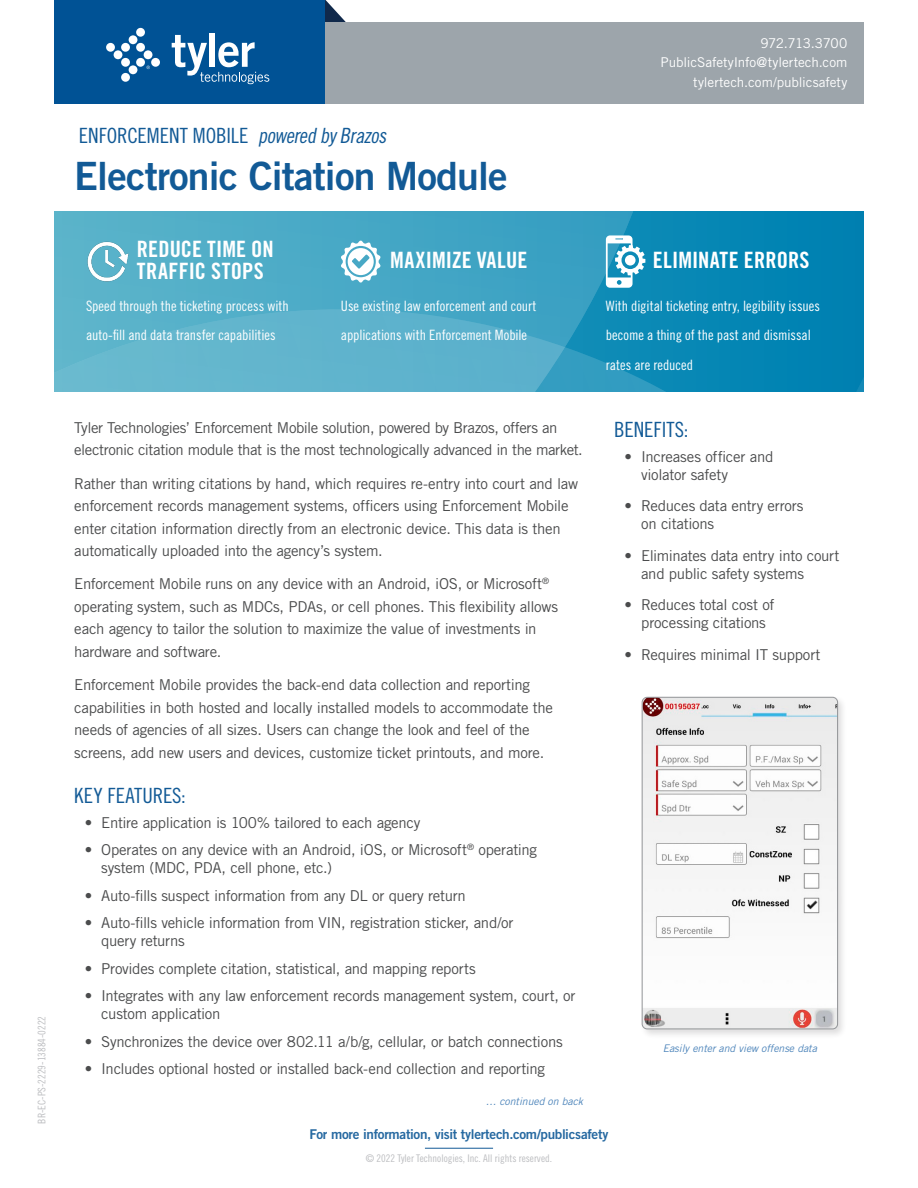
<style>
.page{position:relative;width:918px;height:1188px;background:#fff}
.page>*{position:absolute;margin:0;border:0;box-sizing:border-box;transform-origin:0 0}
.t1{font:39px "Trade Gothic LT Std Bd 2";letter-spacing:-.02em;color:#125a96}
.Feature_Header{font:22.5px/22.5px "Trade Gothic LT Std Bd Cn 20";letter-spacing:.01em;color:#fff}
.Subheader{font:21px "Trade Gothic LT Std Cn 18";color:#125a96}
.Body_Copy{font:15px/22.5px "Trade Gothic LT Std";letter-spacing:-.02em;color:#4b4c4d}
.Feature_Copy{font:14.25px/29.7px "Trade Gothic LT Std Cn 18";letter-spacing:-.005em;color:#fff}
.t2{font:13.5px/19.5px "Trade Gothic LT Std";letter-spacing:-.01em;color:#fff;text-align:right}
.t3{font:13.5px "Trade Gothic LT Std Bd 2";letter-spacing:-.025em;color:#2669a1}
.t4{font:10.5px "Trade Gothic LT Std Cn 18";color:#bcbdc0}
.Credit{font:italic 10.5px "Trade Gothic LT Std";letter-spacing:-.005em;color:#4f86bb}
.Continued{font:italic 10.5px "Trade Gothic LT Std";letter-spacing:-.005em;color:#4f86bb}
.s1{font-style:italic}
</style>
<div class="page">
<svg style="left:325px;top:0;width:21px;height:22px"></svg>
<div style="left:297px;top:22px;width:567px;height:82px;background:#9da5ab"></div>
<div style="left:54px;top:0;width:271px;height:104px;background:#005295"></div>
<div style="left:209px;top:34px;width:6px;height:33px;background:#fff"></div>
<svg style="left:172px;top:35px;width:97px;height:49px"></svg>
<div style="left:106px;top:43px;width:9px;height:9px;background:#fff;border-radius:50%"></div>
<div style="left:114px;top:50px;width:8px;height:9px;background:#fff;border-radius:50%"></div>
<div style="left:121px;top:58px;width:9px;height:9px;background:#fff;border-radius:50%"></div>
<div style="left:121px;top:73px;width:9px;height:9px;background:#fff;border-radius:50%"></div>
<div style="left:129px;top:65px;width:8px;height:9px;background:#fff;border-radius:50%"></div>
<div style="left:136px;top:58px;width:9px;height:9px;background:#fff;border-radius:50%"></div>
<div style="left:121px;top:43px;width:9px;height:9px;background:#fff;border-radius:50%"></div>
<div style="left:129px;top:35px;width:8px;height:9px;background:#fff;border-radius:50%"></div>
<div style="left:136px;top:43px;width:9px;height:9px;background:#fff;border-radius:50%"></div>
<div style="left:144px;top:50px;width:8px;height:9px;background:#fff;border-radius:50%"></div>
<div style="left:151px;top:58px;width:9px;height:9px;background:#fff;border-radius:50%"></div>
<div style="left:136px;top:28px;width:9px;height:9px;background:#fff;border-radius:50%"></div>
<svg style="left:146px;top:66px;width:4px;height:3px"></svg>
<hr style="left:425px;top:1148px;width:68px;height:1px;background:#125a96">
<div style="left:54px;top:212px;width:810px;height:180px;background:#0284b3"></div>
<svg style="left:54px;top:212px;width:612px;height:180px;background:#4aa9c6"></svg>
<img style="left:87px;top:241px;width:42px;height:42px">
<svg style="left:341px;top:240px;width:40px;height:43px;background:#a4d4e2"></svg>
<svg style="left:606px;top:235px;width:39px;height:53px"></svg>
<div style="left:625px;top:255px;width:11px;height:11px;background:#fff;border-radius:50%"></div>
<div style="left:640px;top:695px;width:208px;height:344px;background:#231f20;opacity:.15"></div>
<img style="left:642px;top:697px;width:196px;height:332px">
<div style="left:642px;top:697px;width:196px;height:332px;border:1px solid #939598;border-radius:5px"></div>
<p class="t4" style="left:36px;top:1124px;width:109px;rotate:-90deg">BR-EC-PS-2229-13884-0222</p>
<p class="Subheader" style="left:79px;top:123px;width:313px">ENFORCEMENT MOBILE <span class="s1">powered byBrazos</span></p>
<p class="t1" style="left:74px;top:152px;width:435px">Electronic Citation Module</p>
<p class="t2" style="left:661px;top:33px;width:188px">972.713.3700<br>PublicSafetyInfo@tylertech.com tylertech.com/publicsafety</p>
<p class="Feature_Header" style="left:137px;top:237px;width:138px">REDUCE TIME ON<br>TRAFFIC STOPS</p>
<p class="Feature_Header" style="left:390px;top:248px;width:139px">MAXIMIZE VALUE</p>
<p class="Feature_Header" style="left:653px;top:248px;width:158px">ELIMINATE ERRORS</p>
<p class="Feature_Copy" style="left:86px;top:291px;width:204px">Speed through the ticketing process with auto-fill and data transfer capabilities</p>
<p class="Feature_Copy" style="left:341px;top:291px;width:197px">Use existing law enforcement and court applications with Enforcement Mobile</p>
<p class="Feature_Copy" style="left:606px;top:291px;width:216px">With digital ticketing entry, legibility issues become a thing of the past and dismissal rates are reduced</p>
<p class="Body_Copy" style="left:74px;top:416px;width:510px">Tyler Technologies’ Enforcement Mobile solution, powered by Brazos, offers an electronic citation module that is the most technologically advanced in the market.</p>
<p class="Body_Copy" style="left:74px;top:472px;width:505px">Rather than writing citations by hand, which requires re-entry into court and law enforcement records management systems, officers using Enforcement Mobile enter citation information directly from an electronic device. This data is then automatically uploaded into the agency’s system.</p>
<p class="Body_Copy" style="left:74px;top:573px;width:485px">Enforcement Mobile runs on any device with an Android, iOS, or Microsoft<sup>® </sup>operating system, such as MDCs, PDAs, or cell phones. This flexibility allows each agency to tailor the solution to maximize the value of investments in hardware and software.</p>
<p class="Body_Copy" style="left:74px;top:673px;width:480px">Enforcement Mobile provides the back-end data collection and reporting capabilities in both hosted and locally installed models to accommodate the needs of agencies of all sizes. Users can change the look and feel of the screens, add new users and devices, customize ticket printouts, and more.</p>
<p class="Subheader" style="left:74px;top:783px;width:113px">KEY FEATURES:</p>
<p class="Body_Copy" style="left:85px;top:811px;width:337px">• Entire application is 100% tailored to each agency</p>
<p class="Body_Copy" style="left:101px;top:841px;width:437px;line-height:18px;text-indent:-16px">• Operates on any device with an Android, iOS, or Microsoft<sup>®</sup> operating system (MDC, PDA, cell phone, etc.)</p>
<p class="Body_Copy" style="left:85px;top:884px;width:383px">• Auto-fills suspect information from any DL or query return</p>
<p class="Body_Copy" style="left:101px;top:914px;width:414px;line-height:18px;text-indent:-16px">• Auto-fills vehicle information from VIN, registration sticker, and/or query returns</p>
<p class="Body_Copy" style="left:85px;top:957px;width:393px">• Provides complete citation, statistical, and mapping reports</p>
<p class="Body_Copy" style="left:101px;top:987px;width:476px;line-height:18px;text-indent:-16px">• Integrates with any law enforcement records management system, court, or custom application</p>
<p class="Body_Copy" style="left:85px;top:1030px;width:479px">• Synchronizes the device over 802.11 a/b/g, cellular, or batch connections</p>
<p class="Body_Copy" style="left:85px;top:1057px;width:462px">• Includes optional hosted or installed back-end collection and reporting</p>
<p class="Continued" style="left:486px;top:1095px;width:99px">… continued on back</p>
<p class="Subheader" style="left:614px;top:417px;width:76px">BENEFITS:</p>
<p class="Body_Copy" style="left:641px;top:447px;width:134px;line-height:18px;text-indent:-16px">• Increases officer and violator safety</p>
<p class="Body_Copy" style="left:641px;top:497px;width:164px;line-height:18px;text-indent:-16px">• Reduces data entry errors on citations</p>
<p class="Body_Copy" style="left:641px;top:546px;width:200px;line-height:18px;text-indent:-16px">• Eliminates data entry into court and public safety systems</p>
<p class="Body_Copy" style="left:625px;top:596px;width:151px;line-height:18px;text-align:center">• Reduces total cost of processing citations</p>
<p class="Body_Copy" style="left:625px;top:643px;width:197px">• Requires minimal IT support</p>
<p class="Credit" style="left:663px;top:1041px;width:156px">Easily enter and view offense data</p>
<p class="t3" style="left:309px;top:1126px;width:301px">For more information, visit tylertech.com/publicsafety</p>
<p class="t4" style="left:366px;top:1152px;width:188px">© 2022 Tyler Technologies, Inc. All rights reserved.</p>
</div>
